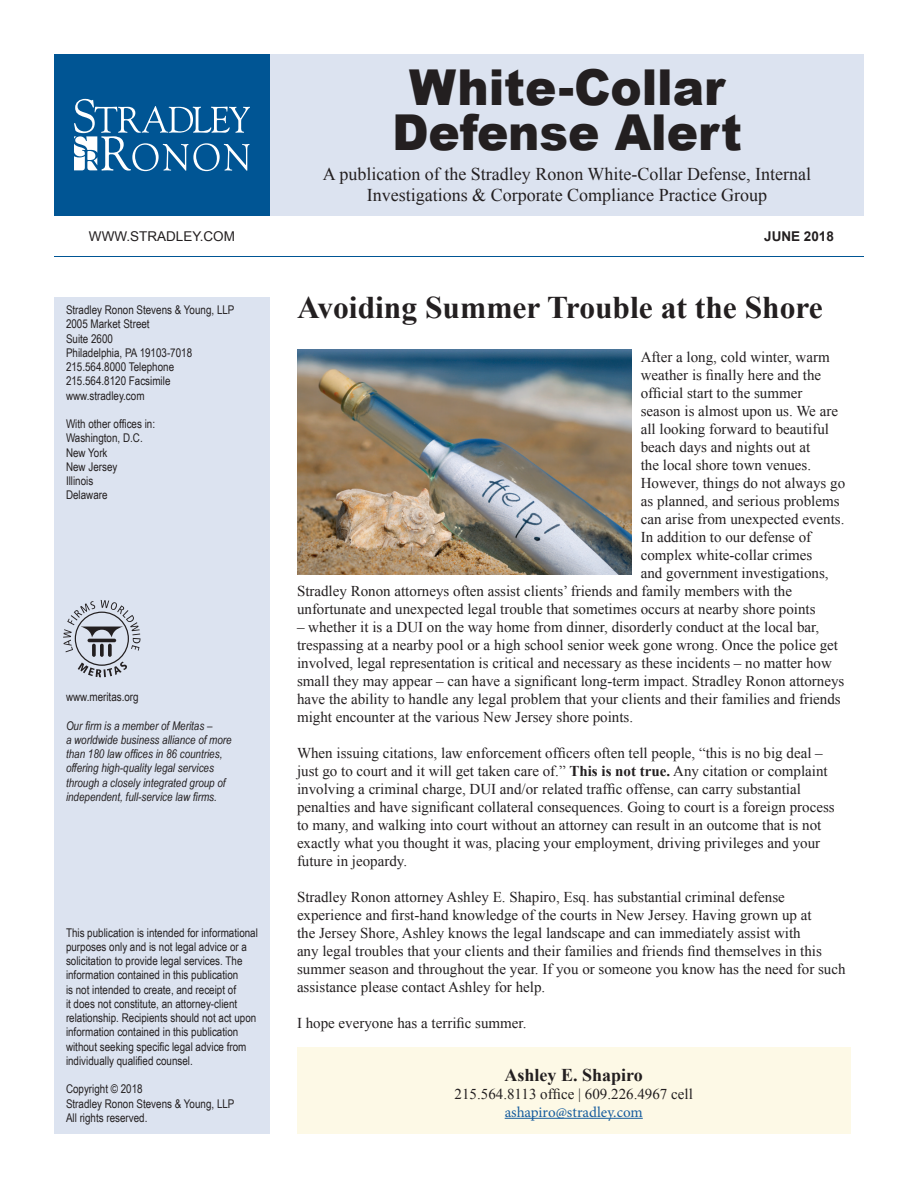
<style>
.page{position:relative;width:918px;height:1188px;background:#fff}
.page>*{position:absolute;margin:0;border:0;box-sizing:border-box;transform-origin:0 0}
.t1{font:900 49.5px/45px "Arial";letter-spacing:-.005em;color:#231f20;text-align:center;scale:.95 1}
.t2{font:700 31.5px "Times New Roman";color:#231f20}
.t3{font:18px/21px "Times New Roman";color:#231f20;text-align:center}
.t4{font:700 18px "Times New Roman";color:#231f20}
.t5{font:15px/18px "Times New Roman";color:#231f20}
.t6{font:15px "Minion Pro";color:#175d9e}
.t7{font:13.5px "Arial";color:#231f20}
.t8{font:700 13.5px "Arial";color:#231f20}
.t9{font:12px/14.2px "Arial Narrow";color:#231f20}
.t10{font:italic 12px/14.2px "Arial Narrow";color:#231f20}
.s1{font-weight:700}
</style>
<div class="page">
<div style="left:54px;top:54px;width:216px;height:162px;background:#005594"></div>
<svg style="left:74px;top:99px;width:176px;height:72px"></svg>
<div style="left:54px;top:297px;width:216px;height:837px;background:#dce3f0"></div>
<div style="left:270px;top:54px;width:594px;height:162px;background:#dce3f0"></div>
<hr style="left:54px;top:256px;width:810px;height:1px;background:#005594">
<svg style="left:63px;top:600px;width:78px;height:77px"></svg>
<div style="left:297px;top:1048px;width:553px;height:86px;background:#fdf9e6"></div>
<hr style="left:505px;top:1118px;width:138px;height:1px;background:#175d9e">
<img style="left:297px;top:350px;width:335px;height:225px">
<h1 class="t1" style="left:392px;top:63px;width:370px">White-Collar<br>Defense Alert</h1>
<p class="t3" style="left:323px;top:163px;width:490px">A publication of the Stradley Ronon White-Collar Defense, Internal<br>Investigations &amp; Corporate Compliance Practice Group</p>
<p class="t7" style="left:89px;top:227px;width:148px">WWW.STRADLEY.COM</p>
<p class="t8" style="left:764px;top:227px;width:71px">JUNE 2018</p>
<p class="t9" style="left:66px;top:302px;width:170px">Stradley Ronon Stevens &amp; Young, LLP<br>2005 Market Street<br>Suite 2600<br>Philadelphia, PA 19103-7018<br>215.564.8000 Telephone<br>215.564.8120 Facsimile www.stradley.com</p>
<p class="t9" style="left:66px;top:416px;width:91px">With other offices in:<br>Washington, D.C.<br>New York<br>New Jersey<br>Illinois<br>Delaware</p>
<p class="t9" style="left:66px;top:689px;width:74px">www.meritas.org</p>
<p class="t10" style="left:66px;top:718px;width:167px">Our firm is a member of Meritas –<br>a worldwide business alliance of more than 180 law offices in 86 countries, offering high-quality legal services through a closely integrated group of independent, full-service law firms.</p>
<p class="t9" style="left:66px;top:925px;width:193px">This publication is intended for informational purposes only and is not legal advice or a solicitation to provide legal services. The information contained in this publication<br>is not intended to create, and receipt of<br>it does not constitute, an attorney-client relationship. Recipients should not act upon information contained in this publication without seeking specific legal advice from individually qualified counsel.</p>
<p class="t9" style="left:66px;top:1081px;width:170px">Copyright © 2018<br>Stradley Ronon Stevens &amp; Young, LLP<br>All rights reserved.</p>
<h2 class="t2" style="left:297px;top:286px;width:527px">Avoiding Summer Trouble at the Shore</h2>
<p class="t5" style="left:641px;top:348px;width:190px">After a long, cold winter, warm</p>
<p class="t5" style="left:641px;top:366px;width:182px">weather is finally here and the</p>
<p class="t5" style="left:641px;top:384px;width:163px">official start to the summer</p>
<p class="t5" style="left:641px;top:402px;width:199px">season is almost upon us. We are</p>
<p class="t5" style="left:641px;top:420px;width:190px">all looking forward to beautiful</p>
<p class="t5" style="left:641px;top:438px;width:171px">beach days and nights out at</p>
<p class="t5" style="left:641px;top:456px;width:172px">the local shore town venues.</p>
<p class="t5" style="left:641px;top:474px;width:206px">However, things do not always go</p>
<p class="t5" style="left:641px;top:492px;width:200px">as planned, and serious problems</p>
<p class="t5" style="left:641px;top:510px;width:205px">can arise from unexpected events.</p>
<p class="t5" style="left:641px;top:528px;width:172px">In addition to our defense of</p>
<p class="t5" style="left:641px;top:546px;width:173px">complex white-collar crimes</p>
<p class="t5" style="left:641px;top:564px;width:189px">and government investigations,</p>
<p class="t5" style="left:297px;top:582px;width:497px">Stradley Ronon attorneys often assist clients’ friends and family members with the</p>
<p class="t5" style="left:297px;top:600px;width:520px">unfortunate and unexpected legal trouble that sometimes occurs at nearby shore points</p>
<p class="t5" style="left:297px;top:618px;width:549px">– whether it is a DUI on the way home from dinner, disorderly conduct at the local bar, trespassing at a nearby pool or a high school senior week gone wrong. Once the police get involved, legal representation is critical and necessary as these incidents – no matter how small they may appear – can have a significant long-term impact. Stradley Ronon attorneys have the ability to handle any legal problem that your clients and their families and friends might encounter at the various New Jersey shore points.</p>
<p class="t5" style="left:297px;top:744px;width:539px">When issuing citations, law enforcement officers often tell people, “this is no big deal – just go to court and it will get taken care of.” <span class="s1">This is not true.</span> Any citation or complaint involving a criminal charge, DUI and/or related traffic offense, can carry substantial penalties and have significant collateral consequences. Going to court is a foreign process to many, and walking into court without an attorney can result in an outcome that is not exactly what you thought it was, placing your employment, driving privileges and your future in jeopardy.</p>
<p class="t5" style="left:297px;top:888px;width:550px">Stradley Ronon attorney Ashley E. Shapiro, Esq. has substantial criminal defense experience and first-hand knowledge of the courts in New Jersey. Having grown up at<br>the Jersey Shore, Ashley knows the legal landscape and can immediately assist with<br>any legal troubles that your clients and their families and friends find themselves in this summer season and throughout the year. If you or someone you know has the need for such assistance please contact Ashley for help.</p>
<p class="t5" style="left:297px;top:1014px;width:231px">I hope everyone has a terrific summer.</p>
<p class="t4" style="left:505px;top:1062px;width:140px">Ashley E. Shapiro</p>
<p class="t5" style="left:455px;top:1085px;width:240px">215.564.8113 office | 609.226.4967 cell</p>
<p class="t6" style="left:505px;top:1102px;width:140px">ashapiro@stradley.com</p>
</div>
